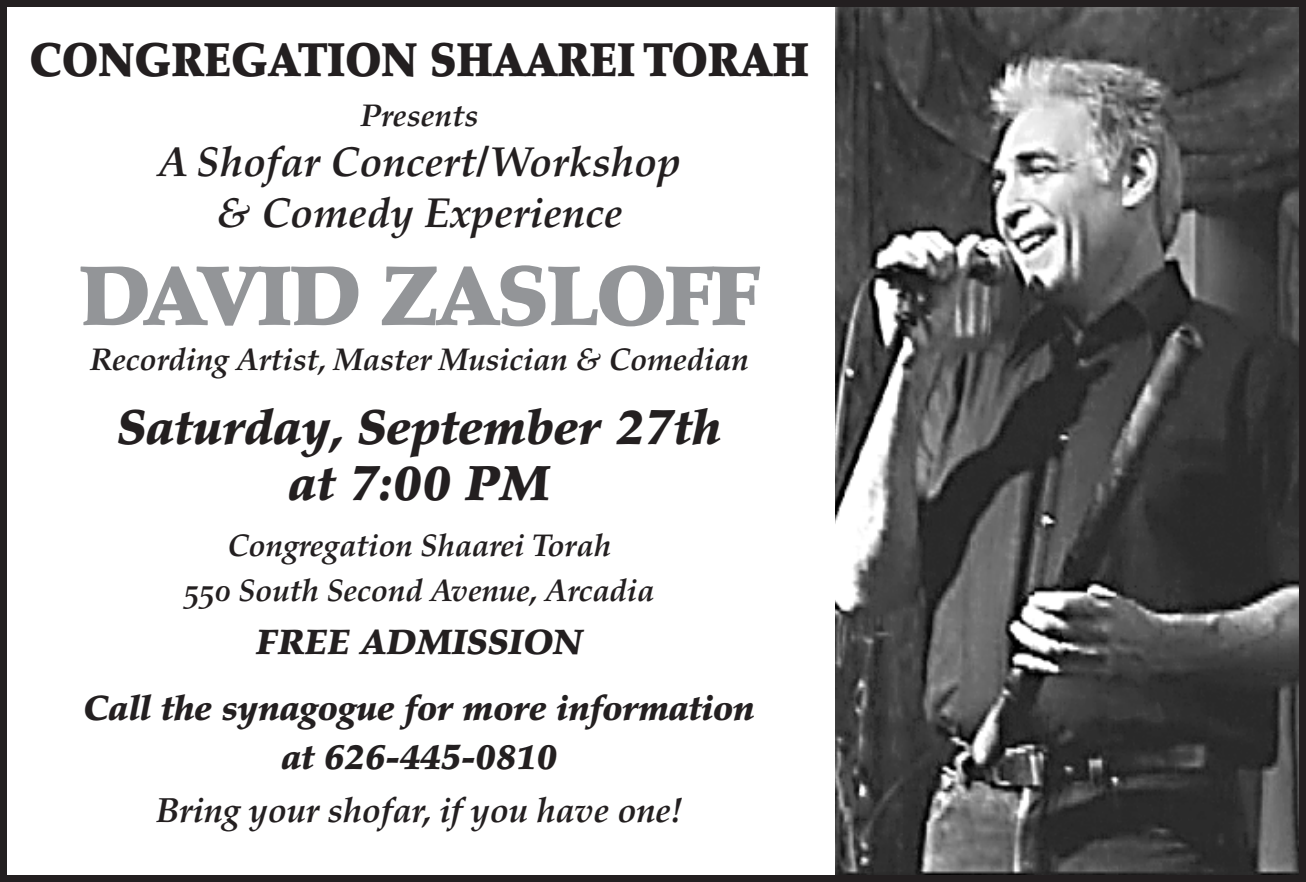
<style>
.page{position:relative;width:1306px;height:882px;background:#fff}
.page>*{position:absolute;margin:0;border:0;box-sizing:border-box;transform-origin:0 0}
.t1{font:900 84px "Palatino";letter-spacing:-.04em;color:#939598}
.t2{font:italic 900 49px/56px "Palatino";color:#231f20;text-align:center}
.t3{font:900 47.25px "Palatino";letter-spacing:-.01em;color:#231f20;scale:.91 1}
.t4{font:42px/50.4px "Palatino Bold Italic Os F";color:#231f20;text-align:center}
.t5{font:italic 900 35px/66.5px "Palatino";letter-spacing:-.01em;color:#231f20;text-align:center}
.t6{font:35px "Palatino Bold Italic Os F";letter-spacing:-.01em;color:#231f20}
.t7{font:31.5px/45.5px "Palatino Bold Italic Os F";letter-spacing:-.01em;color:#231f20;text-align:center}
</style>
<div class="page">
<img style="left:835px;top:8px;width:462px;height:866px">
<div style="left:0;top:0;width:1305px;height:882px;border:7px solid #231f20"></div>
<h3 class="t3" style="left:30px;top:31px;width:858px">CONGREGATION SHAAREI TORAH</h3>
<p class="t7" style="left:360px;top:93px;width:120px">Presents</p>
<h3 class="t4" style="left:158px;top:137px;width:524px">A Shofar Concert/Workshop &amp; Comedy Experience</h3>
<h1 class="t1" style="left:78px;top:246px;width:683px">DAVID ZASLOFF</h1>
<p class="t7" style="left:90px;top:337px;width:660px">Recording Artist, Master Musician &amp; Comedian</p>
<h2 class="t2" style="left:117px;top:400px;width:606px">Saturday, September 27th at 7:00 PM</h2>
<p class="t7" style="left:184px;top:523px;width:472px">Congregation Shaarei Torah<br>550 South Second Avenue, Arcadia</p>
<p class="t5" style="left:84px;top:609px;width:673px">FREE ADMISSION<br>Call the synagogue for more information</p>
<p class="t5" style="left:281px;top:725px;width:277px">at 626-445-0810</p>
<p class="t6" style="left:156px;top:789px;width:527px">Bring your shofar, if you have one!</p>
</div>
